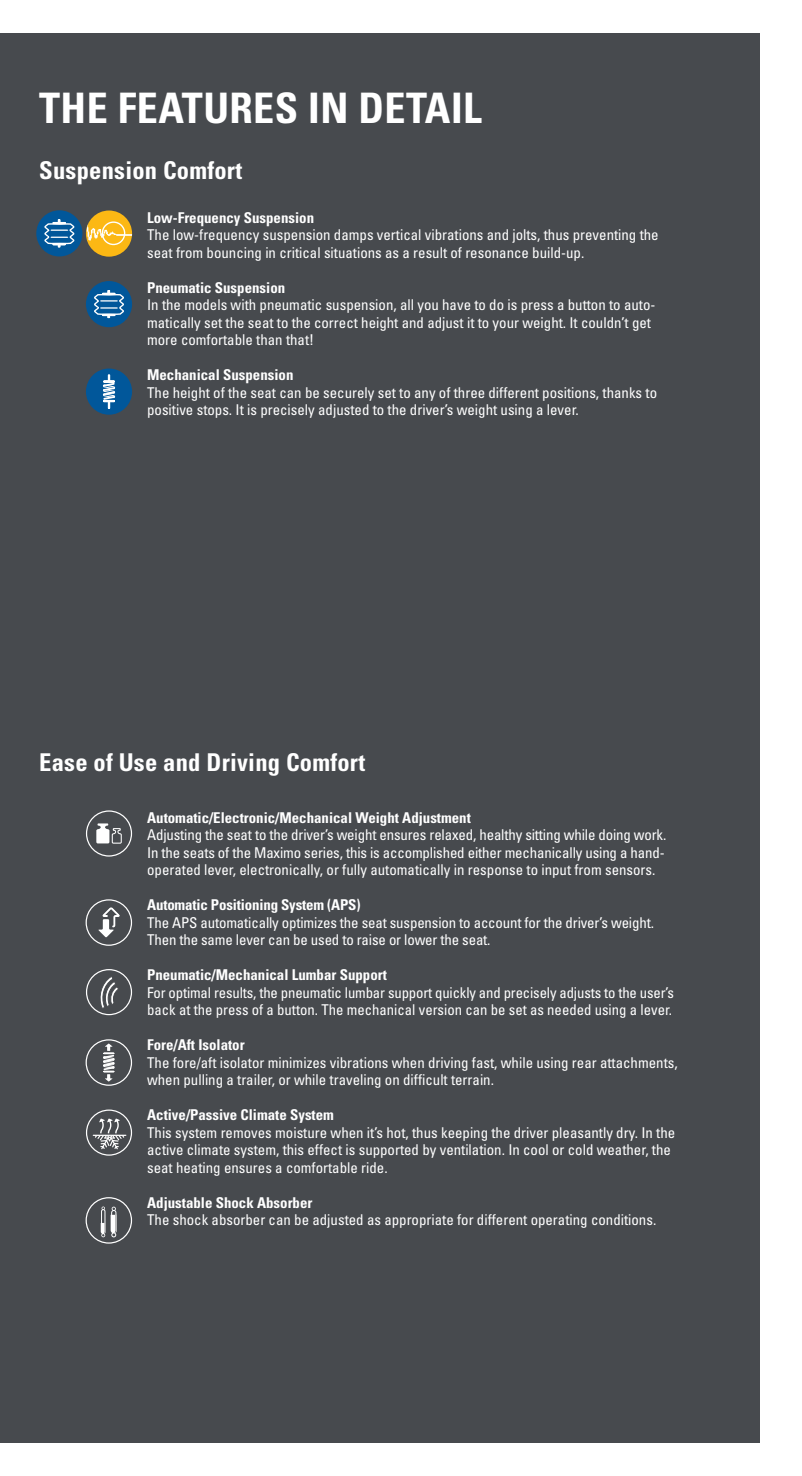
<style>
.page{position:relative;width:802px;height:1476px;background:#fff}
.page>*{position:absolute;margin:0;border:0;box-sizing:border-box;transform-origin:0 0}
.t1{font:700 condensed 42px "Univers";letter-spacing:.01em;color:#fff}
.t2{font:700 condensed 24.5px "Univers";letter-spacing:.01em;color:#fff}
.t3{font:condensed 14.88px/17.5px "Univers";color:#fff}
.t4{font:700 condensed 14.88px "Univers";color:#fff}
</style>
<div class="page">
<div style="left:1px;top:33px;width:759px;height:1409px;background:#474a4e"></div>
<div style="left:36px;top:210px;width:46px;height:46px;background:#01579a;border-radius:50%"></div>
<svg style="left:44px;top:219px;width:31px;height:28px"></svg>
<div style="left:86px;top:210px;width:46px;height:47px;background:#fcb814;border-radius:50%"></div>
<img style="left:86px;top:223px;width:46px;height:17px">
<div style="left:102px;top:221px;width:23px;height:24px;border:1px solid #fff;border-radius:50%"></div>
<div style="left:86px;top:810px;width:46px;height:46px;border:1px solid #fff;border-radius:50%"></div>
<svg style="left:96px;top:823px;width:26px;height:21px"></svg>
<div style="left:86px;top:899px;width:46px;height:46px;border:1px solid #fff;border-radius:50%"></div>
<svg style="left:98px;top:907px;width:21px;height:30px"></svg>
<div style="left:86px;top:968px;width:46px;height:47px;border:1px solid #fff;border-radius:50%"></div>
<svg style="left:100px;top:977px;width:18px;height:31px"></svg>
<div style="left:86px;top:1039px;width:46px;height:46px;border:1px solid #fff;border-radius:50%"></div>
<svg style="left:103px;top:1043px;width:12px;height:38px"></svg>
<div style="left:86px;top:1109px;width:46px;height:46px;border:1px solid #fff;border-radius:50%"></div>
<svg style="left:94px;top:1118px;width:31px;height:31px"></svg>
<hr style="left:93px;top:1134px;width:33px;height:1px;background:#fff">
<div style="left:86px;top:1196px;width:46px;height:47px;border:1px solid #fff;border-radius:50%"></div>
<svg style="left:101px;top:1206px;width:16px;height:31px"></svg>
<div style="left:86px;top:368px;width:46px;height:46px;background:#01579a;border-radius:50%"></div>
<svg style="left:103px;top:374px;width:12px;height:35px"></svg>
<div style="left:86px;top:281px;width:46px;height:46px;background:#01579a;border-radius:50%"></div>
<svg style="left:94px;top:290px;width:30px;height:28px"></svg>
<h1 class="t1" style="left:39px;top:83px;width:444px">THE FEATURES IN DETAIL</h1>
<h2 class="t2" style="left:39px;top:156px;width:204px">Suspension Comfort</h2>
<p class="t4" style="left:147px;top:208px;width:168px">Low-Frequency Suspension</p>
<p class="t3" style="left:147px;top:226px;width:513px">The low-frequency suspension damps vertical vibrations and jolts, thus preventing the seat from bouncing in critical situations as a result of resonance build-up.</p>
<p class="t4" style="left:147px;top:278px;width:140px">Pneumatic Suspension</p>
<p class="t3" style="left:147px;top:296px;width:510px">In the models with pneumatic suspension, all you have to do is press a button to auto&shy;matically set the seat to the correct height and adjust it to your weight. It couldn’t get more comfortable than that!</p>
<p class="t4" style="left:147px;top:365px;width:148px">Mechanical Suspension</p>
<p class="t3" style="left:147px;top:383px;width:511px">The height of the seat can be securely set to any of three different positions, thanks to positive stops. It is precisely adjusted to the driver’s weight using a lever.</p>
<h2 class="t2" style="left:39px;top:747px;width:327px">Ease of Use and Driving Comfort</h2>
<p class="t4" style="left:147px;top:808px;width:325px">Automatic/Electronic/Mechanical Weight Adjustment</p>
<p class="t3" style="left:147px;top:825px;width:521px;text-align:justify">Adjusting the seat to the driver’s weight ensures relaxed, healthy sitting while doing work.<br>In the seats of the Maximo series, this is accomplished either mechanically using a hand&shy;operated lever, electronically, or fully automatically in response to input from sensors.</p>
<p class="t4" style="left:147px;top:895px;width:215px">Automatic Positioning System (APS)</p>
<p class="t3" style="left:147px;top:913px;width:508px">The APS automatically optimizes the seat suspension to account for the driver’s weight.<br>Then the same lever can be used to raise or lower the seat.</p>
<p class="t4" style="left:147px;top:965px;width:241px">Pneumatic/Mechanical Lumbar Support</p>
<p class="t3" style="left:147px;top:983px;width:528px">For optimal results, the pneumatic lumbar support quickly and precisely adjusts to the user’s back at the press of a button. The mechanical version can be set as needed using a lever.</p>
<p class="t4" style="left:147px;top:1035px;width:99px">Fore/Aft Isolator</p>
<p class="t3" style="left:147px;top:1053px;width:532px">The fore/aft isolator minimizes vibrations when driving fast, while using rear attachments, when pulling a trailer, or while traveling on difficult terrain.</p>
<p class="t4" style="left:147px;top:1105px;width:188px">Active/Passive Climate System</p>
<p class="t3" style="left:147px;top:1123px;width:529px">This system removes moisture when it’s hot, thus keeping the driver pleasantly dry. In the active climate system, this effect is supported by ventilation. In cool or cold weather, the seat heating ensures a comfortable ride.</p>
<p class="t4" style="left:147px;top:1193px;width:167px">Adjustable Shock Absorber</p>
<p class="t3" style="left:147px;top:1210px;width:510px">The shock absorber can be adjusted as appropriate for different operating conditions.</p>
</div>
